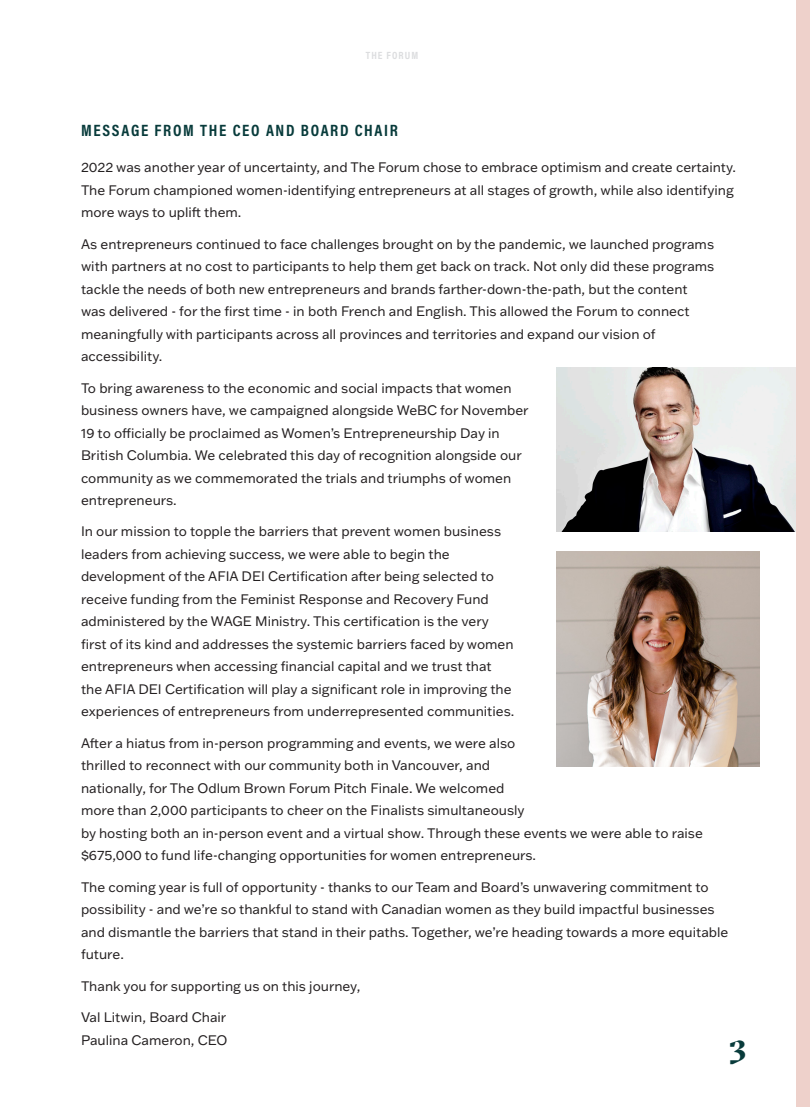
<style>
.page{position:relative;width:810px;height:1107px;background:#fff}
.page>*{position:absolute;margin:0;border:0;box-sizing:border-box;transform-origin:0 0}
.t1{font:700 33px "GT Sectra Display";color:#083b3b}
.subhead{font:700 16.5px "Acumin Pro Cond";letter-spacing:.1em;color:#083b3b}
.number_copy_light_wh{font:13.5px/22.5px "Franklin Gothic ATF";color:#231f20}
.t2{font:700 10.5px "Acumin Pro Cond";letter-spacing:.1em;color:#dcdddf}
</style>
<div class="page">
<img style="left:556px;top:552px;width:204px;height:215px">
<img style="left:556px;top:367px;width:240px;height:164px">
<div style="left:796px;top:0;width:14px;height:1107px;background:#eed1cb"></div>
<p class="t2" style="left:366px;top:48px;width:54px">THE FORUM</p>
<p class="subhead" style="left:81px;top:119px;width:318px">MESSAGE FROM THE CEO AND BOARD CHAIR</p>
<p class="number_copy_light_wh" style="left:81px;top:156px;width:657px">2022 was another year of uncertainty, and The Forum chose to embrace optimism and create certainty.<br>The Forum championed women-identifying entrepreneurs at all stages of growth, while also identifying more ways to uplift them.</p>
<p class="number_copy_light_wh" style="left:81px;top:232px;width:635px">As entrepreneurs continued to face challenges brought on by the pandemic, we launched programs with partners at no cost to participants to help them get back on track. Not only did these programs tackle the needs of both new entrepreneurs and brands farther-down-the-path, but the content was delivered - for the first time - in both French and English. This allowed the Forum to connect meaningfully with participants across all provinces and territories and expand our vision of accessibility.</p>
<p class="number_copy_light_wh" style="left:81px;top:376px;width:449px">To bring awareness to the economic and social impacts that women business owners have, we campaigned alongside WeBC for November 19 to officially be proclaimed as Women’s Entrepreneurship Day in British Columbia. We celebrated this day of recognition alongside our community as we commemorated the trials and triumphs of women entrepreneurs.</p>
<p class="number_copy_light_wh" style="left:81px;top:520px;width:435px">In our mission to topple the barriers that prevent women business leaders from achieving success, we were able to begin the development of the AFIA DEI Certification after being selected to receive funding from the Feminist Response and Recovery Fund administered by the WAGE Ministry. This certification is the very first of its kind and addresses the systemic barriers faced by women entrepreneurs when accessing financial capital and we trust that the AFIA DEI Certification will play a significant role in improving the experiences of entrepreneurs from underrepresented communities.</p>
<p class="number_copy_light_wh" style="left:81px;top:731px;width:623px">After a hiatus from in-person programming and events, we were also<br>thrilled to reconnect with our community both in Vancouver, and<br>nationally, for The Odlum Brown Forum Pitch Finale. We welcomed<br>more than 2,000 participants to cheer on the Finalists simultaneously<br>by hosting both an in-person event and a virtual show. Through these events we were able to raise $675,000 to fund life-changing opportunities for women entrepreneurs.</p>
<p class="number_copy_light_wh" style="left:81px;top:875px;width:649px">The coming year is full of opportunity - thanks to our Team and Board’s unwavering commitment to possibility - and we’re so thankful to stand with Canadian women as they build impactful businesses and dismantle the barriers that stand in their paths. Together, we’re heading towards a more equitable future.</p>
<p class="number_copy_light_wh" style="left:81px;top:974px;width:281px">Thank you for supporting us on this journey,</p>
<p class="number_copy_light_wh" style="left:81px;top:1006px;width:148px">Val Litwin, Board Chair<br>Paulina Cameron, CEO</p>
<h1 class="t1" style="left:729px;top:1034px;width:19px">3</h1>
</div>
